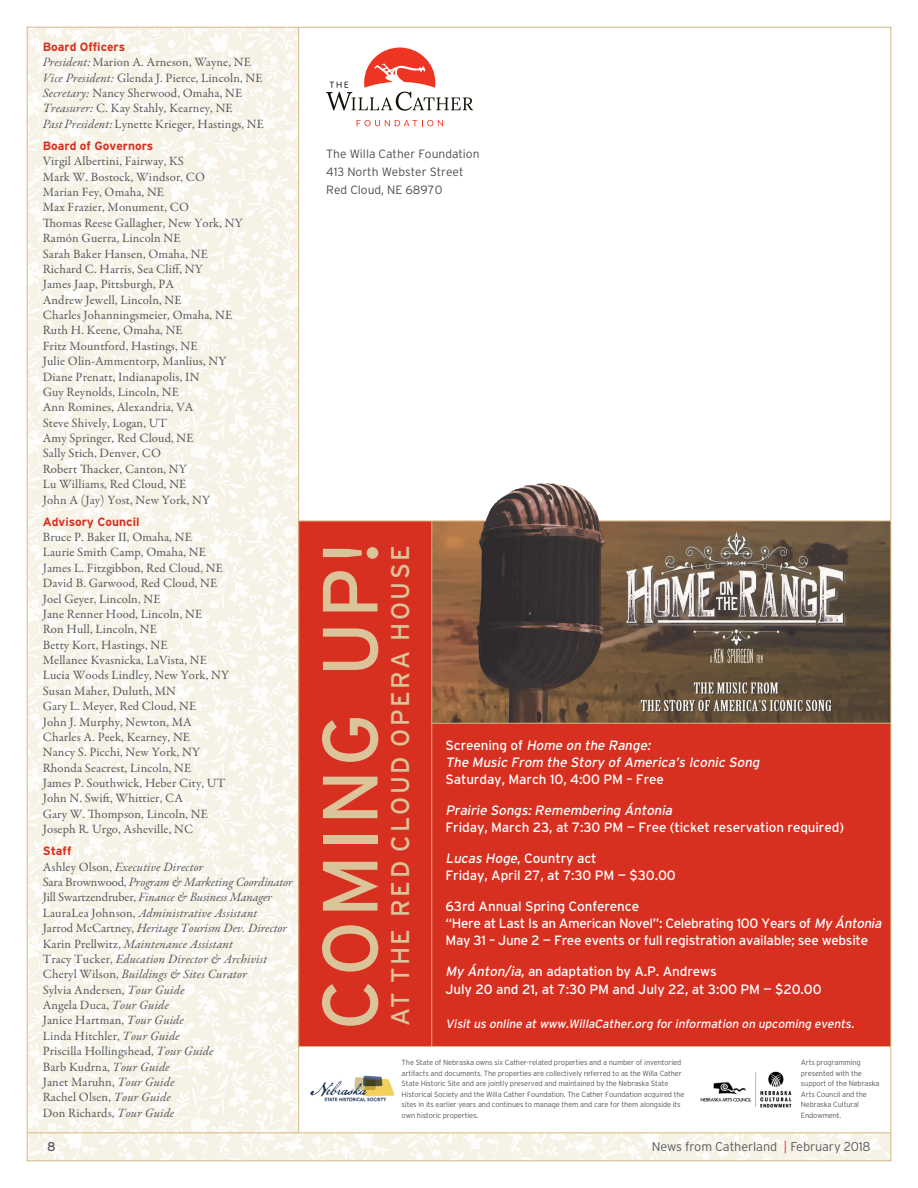
<style>
.page{position:relative;width:918px;height:1188px;background:#fff}
.page>*{position:absolute;margin:0;border:0;box-sizing:border-box;transform-origin:0 0}
.t1{font:78px "Interstate";letter-spacing:.04em;color:#dbc49a}
.t2{font:25.5px "Interstate";letter-spacing:.1em;color:#dbc49a}
.t3{font:13.5px/17.2px "Interstate";letter-spacing:-.01em;color:#fff}
.t4{font:italic 13.5px/17.2px "Interstate";color:#fff}
.t5{font:12.75px/15.5px "Garamond Premr Pro";letter-spacing:.01em;color:#58595b}
.t6{font:italic 12.75px/15.5px "Garamond Premr Pro";letter-spacing:.01em;color:#58595b}
.t7{font:300 12.75px "Interstate";letter-spacing:-.01em;color:#58595b}
.t8{font:12.75px "Interstate";color:#58595b}
.t9{font:italic 12px "Interstate";color:#fff}
.t10{font:300 12px/18px "Interstate";color:#4d4d4f}
.t11{font:700 12px "Interstate";color:#d83020}
.t12{font:300 7.5px/10.5px "Interstate";letter-spacing:-.02em;color:#58595b}
.s1{font-style:italic}
.s2{font-style:normal}
.s3{color:#ee3524}
</style>
<div class="page">
<img style="left:29px;top:29px;width:860px;height:1130px">
<div style="left:299px;top:27px;width:592px;height:1106px;background:#fff"></div>
<div style="left:299px;top:521px;width:592px;height:526px;background:#d83020"></div>
<img style="left:432px;top:483px;width:457px;height:240px">
<svg style="left:326px;top:48px;width:147px;height:63px"></svg>
<svg style="left:357px;top:120px;width:86px;height:6px"></svg>
<img style="left:700px;top:1071px;width:92px;height:37px">
<hr style="left:755px;top:1072px;width:1px;height:35px;background:#d3b886">
<img style="left:310px;top:1075px;width:85px;height:27px">
<hr style="left:27px;top:1133px;width:864px;height:1px;background:#d3b886">
<hr style="left:299px;top:1046px;width:592px;height:1px;background:#d3b886">
<hr style="left:432px;top:723px;width:459px;height:1px;background:#d3b886">
<hr style="left:599px;top:521px;width:292px;height:1px;background:#d3b886">
<hr style="left:432px;top:521px;width:1px;height:525px;background:#d3b886">
<hr style="left:298px;top:27px;width:1px;height:1106px;background:#d3b886">
<hr style="left:299px;top:521px;width:187px;height:1px;background:#d3b886">
<p class="t11" style="left:43px;top:40px;width:84px">Board Officers</p>
<p class="t5" style="left:43px;top:55px;width:223px"><span class="s1">President:</span> Marion A. Arneson, Wayne, NE <span class="s1">Vice President:</span> Glenda J. Pierce, Lincoln, NE <span class="s1">Secretary:</span> Nancy Sherwood, Omaha, NE <span class="s1">Treasurer:</span> C. Kay Stahly, Kearney, NE<br><span class="s1">Past President:</span> Lynette Krieger, Hastings, NE</p>
<p class="t11" style="left:43px;top:139px;width:112px">Board of Governors</p>
<p class="t5" style="left:43px;top:154px;width:201px">Virgil Albertini, Fairway, KS<br>Mark W. Bostock, Windsor, CO<br>Marian Fey, Omaha, NE<br>Max Frazier, Monument, CO<br>Thomas Reese Gallagher, New York, NY<br>Ramón Guerra, Lincoln NE<br>Sarah Baker Hansen, Omaha, NE<br>Richard C. Harris, Sea Cliff, NY<br>James Jaap, Pittsburgh, PA<br>Andrew Jewell, Lincoln, NE<br>Charles Johanningsmeier, Omaha, NE<br>Ruth H. Keene, Omaha, NE<br>Fritz Mountford, Hastings, NE<br>Julie Olin-Ammentorp, Manlius, NY<br>Diane Prenatt, Indianapolis, IN<br>Guy Reynolds, Lincoln, NE<br>Ann Romines, Alexandria, VA<br>Steve Shively, Logan, UT<br>Amy Springer, Red Cloud, NE<br>Sally Stich, Denver, CO<br>Robert Thacker, Canton, NY<br>Lu Williams, Red Cloud, NE<br>John A (Jay) Yost, New York, NY</p>
<p class="t11" style="left:43px;top:515px;width:98px">Advisory Council</p>
<p class="t5" style="left:43px;top:530px;width:188px">Bruce P. Baker II, Omaha, NE<br>Laurie Smith Camp, Omaha, NE<br>James L. Fitzgibbon, Red Cloud, NE<br>David B. Garwood, Red Cloud, NE<br>Joel Geyer, Lincoln, NE<br>Jane Renner Hood, Lincoln, NE<br>Ron Hull, Lincoln, NE<br>Betty Kort, Hastings, NE<br>Mellanee Kvasnicka, LaVista, NE<br>Lucia Woods Lindley, New York, NY<br>Susan Maher, Duluth, MN<br>Gary L. Meyer, Red Cloud, NE<br>John J. Murphy, Newton, MA<br>Charles A. Peek, Kearney, NE<br>Nancy S. Picchi, New York, NY<br>Rhonda Seacrest, Lincoln, NE<br>James P. Southwick, Heber City, UT<br>John N. Swift, Whittier, CA<br>Gary W. Thompson, Lincoln, NE<br>Joseph R. Urgo, Asheville, NC</p>
<p class="t11" style="left:43px;top:844px;width:30px">Staff</p>
<p class="t6" style="left:43px;top:860px;width:252px"><span class="s2">Ashley Olson,</span> Executive Director<br><span class="s2">Sara Brownwood,</span> Program &amp; Marketing Coordinator <span class="s2">Jill Swartzendruber,</span> Finance &amp; Business Manager <span class="s2">LauraLea Johnson,</span> Administrative Assistant<br><span class="s2">Jarrod McCartney,</span> Heritage Tourism Dev. Director <span class="s2">Karin Prellwitz,</span> Maintenance Assistant<br><span class="s2">Tracy Tucker,</span> Education Director &amp; Archivist <span class="s2">Cheryl Wilson,</span> Buildings &amp; Sites Curator<br><span class="s2">Sylvia Andersen,</span> Tour Guide<br><span class="s2">Angela Duca,</span> Tour Guide<br><span class="s2">Janice Hartman,</span> Tour Guide<br><span class="s2">Linda Hitchler,</span> Tour Guide<br><span class="s2">Priscilla Hollingshead,</span> Tour Guide<br><span class="s2">Barb Kudrna,</span> Tour Guide<br><span class="s2">Janet Maruhn,</span> Tour Guide<br><span class="s2">Rachel Olsen,</span> Tour Guide<br><span class="s2">Don Richards,</span> Tour Guide</p>
<p class="t10" style="left:326px;top:145px;width:155px">The Willa Cather Foundation<br>413 North Webster Street<br>Red Cloud, NE 68970</p>
<h1 class="t1" style="left:306px;top:1030px;width:491px;rotate:-90deg">COMING UP!</h1>
<h2 class="t2" style="left:386px;top:1026px;width:483px;rotate:-90deg">AT THE RED CLOUD OPERA HOUSE</h2>
<p class="t4" style="left:446px;top:736px;width:318px"><span class="s2">S c r e e n i n g o f</span> Home on the Range:<br>The Music From the Story ofAmerica’s Iconic Song</p>
<p class="t3" style="left:445px;top:771px;width:220px">Saturday, March 10, 4:00 PM – Free</p>
<p class="t4" style="left:446px;top:801px;width:231px">Prairie Songs:Remembering Ántonia</p>
<p class="t3" style="left:446px;top:819px;width:400px">Friday, March 23, at 7:30 PM — Free (ticket reservation required)</p>
<p class="t3" style="left:445px;top:849px;width:232px"><span class="s1">Lucas Hoge</span>, Country act<br>Friday, April 27, at 7:30 PM — $30.00</p>
<p class="t3" style="left:445px;top:897px;width:440px">63rd Annual Spring Conference<br>“Here at Last Is an American Novel”: Celebrating 100 Years of <span class="s1">My Ántonia<br></span>May 31 – June 2 — Free events or full registration available; see website</p>
<p class="t3" style="left:445px;top:962px;width:378px;line-height:18px"><span class="s1">My Ánton/ia</span>, an adaptation by A.P. Andrews<br>July 20 and 21, at 7:30 PM and July 22, at 3:00 PM — $20.00</p>
<p class="t9" style="left:446px;top:1017px;width:412px">Visit us online at www.WillaCather.org for information on upcoming events.</p>
<p class="t12" style="left:402px;top:1057px;width:284px">The State of Nebraska owns six Cather-related properties and a number of inventoried artifacts and documents. The properties are collectively referred to as the Willa Cather State Historic Site and are jointly preserved and maintained by the Nebraska State Historical Society and the Willa Cather Foundation. The Cather Foundation acquired the sites in its earlier years and continues to manage them and care for them alongside its own historic properties.</p>
<p class="t12" style="left:801px;top:1057px;width:80px">Arts programming presented with the support of the Nebraska<br>Arts Council and the<br>Nebraska Cultural<br>Endowment.</p>
<p class="t8" style="left:47px;top:1139px;width:10px">8</p>
<p class="t7" style="left:652px;top:1139px;width:220px">News from Catherland <span class="s3">|</span> February 2018</p>
</div>
